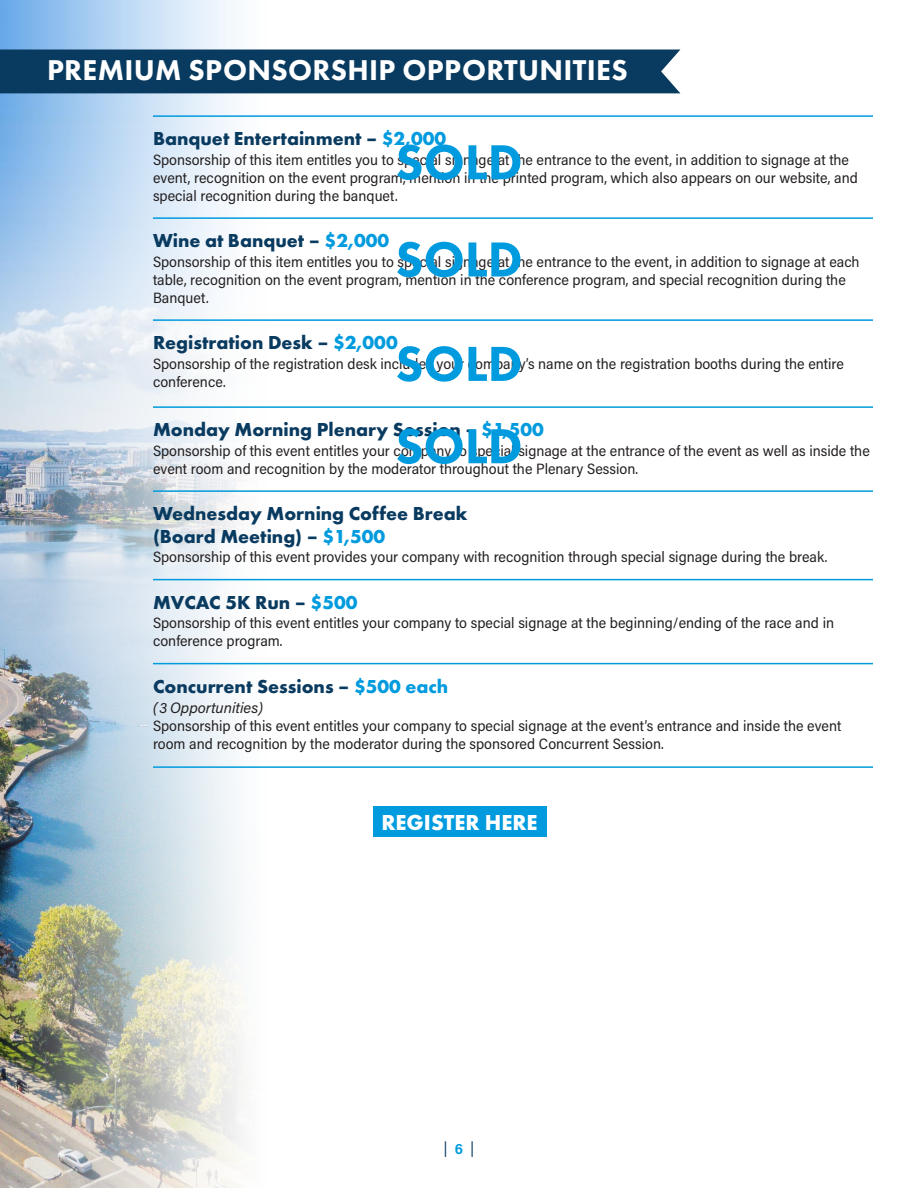
<style>
.page{position:relative;width:918px;height:1188px;background:#fff}
.page>*{position:absolute;margin:0;border:0;box-sizing:border-box;transform-origin:0 0}
.t1{font:800 51px "Futura PT";color:#009bde}
.Ribbon{font:800 29.7px "Futura PT";letter-spacing:.01em;color:#fff}
.Head_2{font:700 22.5px "Futura PT";color:#fff}
.Sponsor_Opp_Title{font:700 19.5px/22.5px "Futura PT";color:#093a5f}
.Body{font:15px/18px "Acumin Pro Semi Cond";color:#231f20}
.Sponsor_Opp_Title-2{font:15px/18.3px "Acumin Pro Semi Cond";color:#231f20}
.t2{font:15px "Acumin Pro Semi Cond";color:#093a5f}
.s1{color:#009bde}
.s2{font-family:"Acumin Pro";font-style:italic}
.s3{font-weight:700;color:#009bde}
</style>
<div class="page">
<img style="left:0;top:0;width:476px;height:1188px">
<div style="left:0;top:50px;width:680px;height:43px;background:#093a5f"></div>
<hr style="left:153px;top:115px;width:720px;height:2px;background:#009bde">
<hr style="left:153px;top:217px;width:720px;height:2px;background:#009bde">
<hr style="left:153px;top:319px;width:720px;height:2px;background:#009bde">
<hr style="left:153px;top:406px;width:720px;height:2px;background:#009bde">
<hr style="left:153px;top:490px;width:720px;height:2px;background:#009bde">
<hr style="left:153px;top:579px;width:720px;height:1px;background:#009bde">
<hr style="left:153px;top:663px;width:720px;height:1px;background:#009bde">
<hr style="left:153px;top:766px;width:720px;height:2px;background:#009bde">
<div style="left:373px;top:806px;width:174px;height:31px;background:#009bde"></div>
<p class="Ribbon" style="left:47px;top:52px;width:582px">PREMIUM SPONSORSHIP OPPORTUNITIES</p>
<p class="Sponsor_Opp_Title" style="left:153px;top:127px;width:295px">Banquet Entertainment – <span class="s1">$2,000</span></p>
<p class="Body" style="left:153px;top:150px;width:706px">Sponsorship of this item entitles you to special signage at the entrance to the event, in addition to signage at the event, recognition on the event program, mention in the printed program, which also appears on our website, and special recognition during the banquet.</p>
<p class="Sponsor_Opp_Title" style="left:153px;top:229px;width:238px">Wine at Banquet – <span class="s1">$2,000</span></p>
<p class="Body" style="left:153px;top:252px;width:708px">Sponsorship of this item entitles you to special signage at the entrance to the event, in addition to signage at each table, recognition on the event program, mention in the conference program, and special recognition during the<br>Banquet.</p>
<p class="Sponsor_Opp_Title" style="left:153px;top:331px;width:246px">Registration Desk – <span class="s1">$2,000</span></p>
<p class="Body" style="left:153px;top:354px;width:692px">Sponsorship of the registration desk includes your company’s name on the registration booths during the entire conference.</p>
<p class="Sponsor_Opp_Title" style="left:153px;top:418px;width:392px">Monday Morning Plenary Session – <span class="s1">$1,500</span></p>
<p class="Body" style="left:153px;top:441px;width:718px">Sponsorship of this event entitles your company to special signage at the entrance of the event as well as inside the event room and recognition by the moderator throughout the Plenary Session.</p>
<p class="Sponsor_Opp_Title" style="left:153px;top:502px;width:316px">Wednesday Morning Coffee Break (Board Meeting) – <span class="s1">$1,500</span></p>
<p class="Body" style="left:153px;top:548px;width:676px">Sponsorship of this event provides your company with recognition through special signage during the break.</p>
<p class="Sponsor_Opp_Title" style="left:153px;top:591px;width:206px">MVCAC 5K Run – <span class="s1">$500</span></p>
<p class="Body" style="left:153px;top:614px;width:683px">Sponsorship of this event entitles your company to special signage at the beginning/ending of the race and in conference program.</p>
<p class="t1" style="left:395px;top:130px;width:129px">SOLD</p>
<p class="t1" style="left:395px;top:228px;width:129px">SOLD</p>
<p class="t1" style="left:395px;top:332px;width:129px">SOLD</p>
<p class="t1" style="left:395px;top:414px;width:129px">SOLD</p>
<p class="Sponsor_Opp_Title" style="left:153px;top:675px;width:297px">Concurrent Sessions – <span class="s1">$500 each</span></p>
<p class="Sponsor_Opp_Title-2" style="left:153px;top:698px;width:690px"><span class="s2">( 3 Opportunities)<br></span>Sponsorship of this event entitles your company to special signage at the event’s entrance and inside the event room and recognition by the moderator during the sponsored Concurrent Session.</p>
<p class="Head_2" style="left:381px;top:808px;width:158px">REGISTER HERE</p>
<p class="t2" style="left:444px;top:1137px;width:32px">| <span class="s3">6</span> |</p>
</div>
